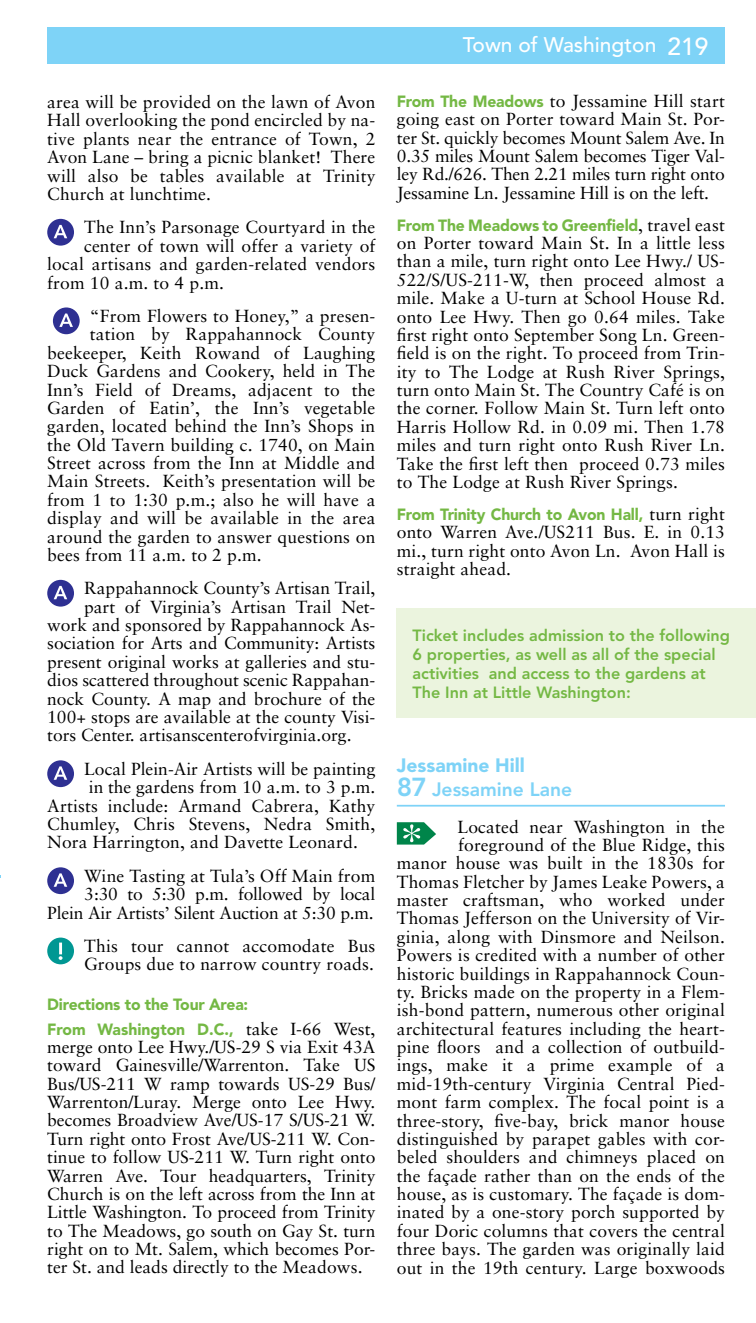
<style>
.page{position:relative;width:756px;height:1323px;background:#fff}
.page>*{position:absolute;margin:0;border:0;box-sizing:border-box;transform-origin:0 0}
.t1{font:500 21px "Avenir";color:#fff}
.t2{font:900 19.25px/24.5px "Avenir";color:#7ed3f7}
.t3{font:17.5px/18.4px "Sabon";letter-spacing:.01em;color:#000;text-align:justify}
.t4{font:17.5px/18.4px "Sabon";letter-spacing:-.01em;color:#000;text-align:right}
.t5{font:900 16.1px/24.5px "Avenir";letter-spacing:-.01em;color:#74b844}
.t6{font:800 16.1px/19.2px "Avenir";color:#74b844}
.s1{font-family:"Sabon";font-weight:400;font-size:17.5px;color:#000}
.s2{font-size:24.5px}
.s3{font-family:"Avenir";font-weight:900;font-size:16.1px;color:#74b844}
.s4{font-weight:800;font-size:25.9px}
.s5{font-weight:800}
</style>
<div class="page">
<div style="left:47px;top:27px;width:677px;height:36px;background:#7ed3f7"></div>
<div style="left:47px;top:219px;width:27px;height:27px;background:#2e3092;border-radius:50%"></div>
<svg style="left:54px;top:225px;width:13px;height:13px"></svg>
<div style="left:53px;top:307px;width:27px;height:27px;background:#2e3092;border-radius:50%"></div>
<svg style="left:59px;top:314px;width:14px;height:13px"></svg>
<div style="left:47px;top:580px;width:27px;height:27px;background:#2e3092;border-radius:50%"></div>
<svg style="left:54px;top:586px;width:13px;height:13px"></svg>
<div style="left:47px;top:760px;width:27px;height:27px;background:#2e3092;border-radius:50%"></div>
<svg style="left:54px;top:766px;width:13px;height:14px"></svg>
<div style="left:47px;top:867px;width:27px;height:27px;background:#2e3092;border-radius:50%"></div>
<svg style="left:54px;top:873px;width:13px;height:14px"></svg>
<div style="left:47px;top:938px;width:27px;height:26px;background:#009793;border-radius:50%"></div>
<svg style="left:59px;top:943px;width:4px;height:17px"></svg>
<hr style="left:397px;top:805px;width:328px;height:2px;background:#7ed3f7">
<svg style="left:397px;top:822px;width:39px;height:23px"></svg>
<div style="left:397px;top:608px;width:359px;height:110px;background:#ebf4de"></div>
<p class="t3" style="left:47px;top:93px;width:330px">area will be provided on the lawn of Avon Hall overlooking the pond encircled by na&shy;tive plants near the entrance of Town, 2<br>Avon Lane – bring a picnic blanket! There will also be tables available at Trinity Church at lunchtime.</p>
<p class="t3" style="left:84px;top:218px;width:293px">The Inn’s Parsonage Courtyard in the</p>
<p class="t3" style="left:84px;top:236px;width:293px">center of town will offer a variety of</p>
<p class="t3" style="left:47px;top:255px;width:330px">local artisans and garden-related vendors</p>
<p class="t3" style="left:47px;top:273px;width:178px">from 10 a.m. to 4 p.m.</p>
<p class="t3" style="left:90px;top:307px;width:287px">“From Flowers to Honey,” a presen-</p>
<p class="t3" style="left:90px;top:325px;width:287px">tation by Rappahannock County</p>
<p class="t3" style="left:47px;top:343px;width:330px">beekeeper, Keith Rowand of Laughing</p>
<p class="t3" style="left:47px;top:362px;width:330px">Duck Gardens and Cookery, held in The</p>
<p class="t3" style="left:47px;top:380px;width:330px">Inn’s Field of Dreams, adjacent to the</p>
<p class="t3" style="left:47px;top:398px;width:330px">Garden of Eatin’, the Inn’s vegetable</p>
<p class="t3" style="left:47px;top:417px;width:330px">garden, located behind the Inn’s Shops in</p>
<p class="t3" style="left:47px;top:435px;width:330px">the Old Tavern building c. 1740, on Main</p>
<p class="t3" style="left:47px;top:454px;width:330px">Street across from the Inn at Middle and</p>
<p class="t3" style="left:47px;top:472px;width:330px">Main Streets. Keith’s presentation will be</p>
<p class="t3" style="left:47px;top:490px;width:330px">from 1 to 1:30 p.m.; also he will have a</p>
<p class="t3" style="left:47px;top:509px;width:330px">display and will be available in the area</p>
<p class="t3" style="left:47px;top:527px;width:330px">around the garden to answer questions on</p>
<p class="t3" style="left:47px;top:545px;width:216px">bees from 11 a.m. to 2 p.m.</p>
<p class="t3" style="left:84px;top:579px;width:293px">Rappahannock County’s Artisan Trail,</p>
<p class="t3" style="left:84px;top:597px;width:293px">part of Virginia’s Artisan Trail Net-</p>
<p class="t3" style="left:47px;top:616px;width:330px">work and sponsored by Rappahannock As-</p>
<p class="t3" style="left:47px;top:634px;width:330px">sociation for Arts and Community: Artists</p>
<p class="t3" style="left:47px;top:652px;width:330px">present original works at galleries and stu-</p>
<p class="t3" style="left:47px;top:671px;width:330px">dios scattered throughout scenic Rappahan-</p>
<p class="t3" style="left:47px;top:689px;width:330px">nock County. A map and brochure of the</p>
<p class="t3" style="left:47px;top:708px;width:330px">100+ stops are available at the county Visi-</p>
<p class="t3" style="left:47px;top:726px;width:306px">tors Center. artisanscenterofvirginia.org.</p>
<p class="t3" style="left:84px;top:759px;width:293px">Local Plein-Air Artists will be painting</p>
<p class="t3" style="left:89px;top:778px;width:288px">in the gardens from 10 a.m. to 3 p.m.</p>
<p class="t3" style="left:47px;top:796px;width:330px">Artists include: Armand Cabrera, Kathy</p>
<p class="t3" style="left:47px;top:815px;width:330px">Chumley, Chris Stevens, Nedra Smith,</p>
<p class="t3" style="left:47px;top:833px;width:312px">Nora Harrington, and Davette Leonard.</p>
<p class="t4" style="left:47px;top:866px;width:330px">Wine Tasting at Tula’s Off Main from<br>3:30 to 5:30 p.m. followed by local<br>Plein Air Artists’ Silent Auction at 5:30 p.m.</p>
<p class="t3" style="left:84px;top:937px;width:293px">This tour cannot accomodate Bus<br>Groups due to narrow country roads.</p>
<p class="t5" style="left:47px;top:992px;width:330px">Directions to the Tour Area:<br>From Washington D.C., <span class="s1">take I-66 West,</span></p>
<p class="t3" style="left:47px;top:1038px;width:330px">merge onto Lee Hwy./US-29 S via Exit 43A toward Gainesville/Warrenton. Take US Bus/US-211 W ramp towards US-29 Bus/ Warrenton/Luray. Merge onto Lee Hwy. becomes Broadview Ave/US-17 S/US-21 W.<br>Turn right onto Frost Ave/US-211 W. Con&shy;tinue to follow US-211 W. Turn right onto Warren Ave. Tour headquarters, Trinity Church is on the left across from the Inn at Little Washington. To proceed from Trinity to The Meadows, go south on Gay St. turn right on to Mt. Salem, which becomes Por&shy;ter St. and leads directly to the Meadows.</p>
<p class="t1" style="left:463px;top:33px;width:247px">Town of Washington <span class="s2">219</span></p>
<p class="t3" style="left:397px;top:91px;width:330px"><span class="s3">From The Meadows</span> to Jessamine Hill start going east on Porter toward Main St. Por&shy;ter St. quickly becomes Mount Salem Ave. In 0.35 miles Mount Salem becomes Tiger Val&shy;ley Rd./626. Then 2.21 miles turn right onto Jessamine Ln. Jessamine Hill is on the left.</p>
<p class="t5" style="left:397px;top:213px;width:330px">From The Meadows to Greenfield<span class="s1">, travel east</span></p>
<p class="t3" style="left:397px;top:234px;width:330px">on Porter toward Main St. In a little less than a mile, turn right onto Lee Hwy./ US-522/S/US-211-W, then proceed almost a mile. Make a U-turn at School House Rd. onto Lee Hwy. Then go 0.64 miles. Take first right onto September Song Ln. Green&shy;field is on the right. To proceed from Trin&shy;ity to The Lodge at Rush River Springs, turn onto Main St. The Country Café is on the corner. Follow Main St. Turn left onto Harris Hollow Rd. in 0.09 mi. Then 1.78 miles and turn right onto Rush River Ln.<br>Take the first left then proceed 0.73 miles to The Lodge at Rush River Springs.</p>
<p class="t5" style="left:397px;top:502px;width:330px">From Trinity Church to Avon Hall, <span class="s1">turn right</span></p>
<p class="t3" style="left:397px;top:523px;width:330px">onto Warren Ave./US211 Bus. E. in 0.13 mi., turn right onto Avon Ln. Avon Hall is straight ahead.</p>
<p class="t6" style="left:413px;top:625px;width:319px">Ticket includes admission to the following 6 properties, as well as all of the special activities and access to the gardens at The Inn at Little Washington:</p>
<p class="t2" style="left:397px;top:752px;width:177px">Jessamine Hill<br><span class="s4">87</span> <span class="s5">Jessamine Lane</span></p>
<p class="t3" style="left:397px;top:817px;width:330px;text-align:right">Located near Washington in the foreground of the Blue Ridge, this<br>manor house was built in the 1830s for Thomas Fletcher by James Leake Powers, a master craftsman, who worked under Thomas Jefferson on the University of Vir&shy;ginia, along with Dinsmore and Neilson.<br>Powers is credited with a number of other historic buildings in Rappahannock Coun&shy;ty. Bricks made on the property in a Flem&shy;ish-bond pattern, numerous other original architectural features including the heart&shy;pine floors and a collection of outbuild&shy;ings, make it a prime example of a mid-19th-century Virginia Central Pied&shy;mont farm complex. The focal point is a three-story, five-bay, brick manor house distinguished by parapet gables with cor&shy;beled shoulders and chimneys placed on the façade rather than on the ends of the house, as is customary. The façade is dom&shy;inated by a one-story porch supported by four Doric columns that covers the central three bays. The garden was originally laid out in the 19th century. Large boxwoods</p>
</div>
